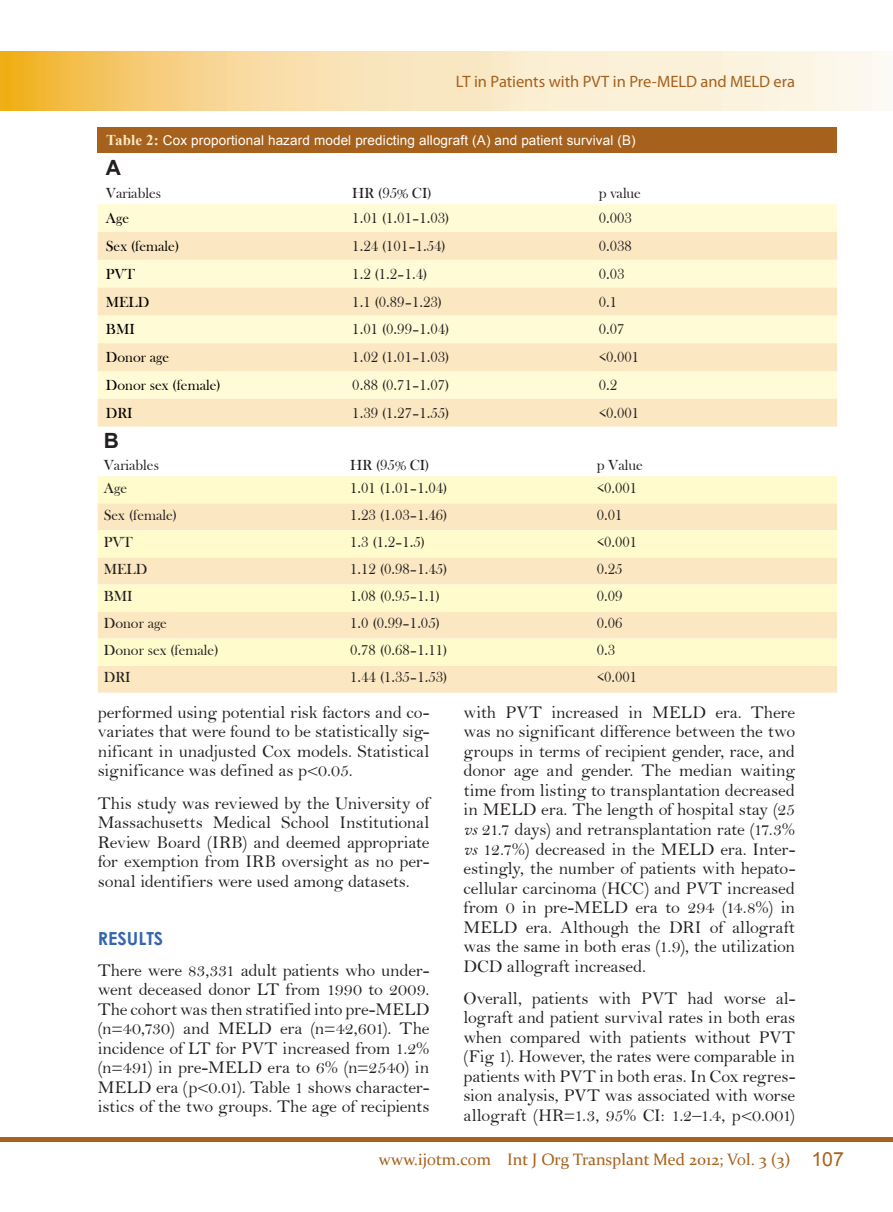
<style>
.page{position:relative;width:893px;height:1212px;background:#fff}
.page>*{position:absolute;margin:0;border:0;box-sizing:border-box;transform-origin:0 0}
.Table_Text{font:700 21px "Arial";color:#231f20}
.Body{font:18px/19.5px "Bell";letter-spacing:-.01em;color:#231f20;text-align:justify}
.Heading{font:700 18px "Century Gothic";color:#3665b0}
.Page_numbering{font:16.5px "Constantia";color:#a6611c}
.Running_Title{font:16.5px "Myriad Pro";letter-spacing:-.005em;color:#a6611c}
.Table_Text-2{font:15px "Bask Old Face";color:#231f20}
.Table_Text-3{font:15px "Bask Old Face";color:#000}
.Table{font:13.5px "Arial";letter-spacing:.01em;color:#fff}
.s1{font-family:"Times New Roman";font-weight:700;font-size:15px;color:#fbe8c2}
.s2{font-family:"Bell MT Italic"}
.s3{font-family:"Arial";font-size:19.5px}
</style>
<div class="page">
<div style="left:0;top:1137px;width:893px;height:5px;background:#a6611c"></div>
<img style="left:0;top:52px;width:886px;height:59px">
<div style="left:98px;top:128px;width:739px;height:25px;background:#a6611c"></div>
<div style="left:98px;top:204px;width:739px;height:28px;background:#fffbd6"></div>
<svg style="left:98px;top:232px;width:739px;height:461px"></svg>
<svg style="left:98px;top:476px;width:739px;height:190px;background:#fdf3c8"></svg>
<p class="Running_Title" style="left:456px;top:72px;width:341px">LT in Patients with PVT in Pre-MELD and MELD era</p>
<p class="Table" style="left:106px;top:132px;width:531px"><span class="s1">Table 2:</span> Cox proportional hazard model predicting allograft (A) and patient survival (B)</p>
<p class="Table_Text" style="left:106px;top:153px;width:17px">A</p>
<p class="Table_Text-2" style="left:106px;top:185px;width:57px">Variables</p>
<p class="Table_Text-2" style="left:352px;top:185px;width:81px">HR (95% CI)</p>
<p class="Table_Text-2" style="left:599px;top:185px;width:44px">p value</p>
<p class="Table_Text-3" style="left:106px;top:210px;width:25px">Age</p>
<p class="Table_Text-2" style="left:352px;top:210px;width:99px">1.01 (1.01–1.03)</p>
<p class="Table_Text-2" style="left:599px;top:210px;width:35px">0.003</p>
<p class="Table_Text-3" style="left:106px;top:238px;width:75px">Sex (female)</p>
<p class="Table_Text-2" style="left:352px;top:238px;width:95px">1.24 (101–1.54)</p>
<p class="Table_Text-2" style="left:599px;top:238px;width:35px">0.038</p>
<p class="Table_Text-3" style="left:106px;top:266px;width:31px">PVT</p>
<p class="Table_Text-2" style="left:352px;top:266px;width:77px">1.2 (1.2–1.4)</p>
<p class="Table_Text-2" style="left:599px;top:266px;width:27px">0.03</p>
<p class="Table_Text-3" style="left:106px;top:293px;width:45px">MELD</p>
<p class="Table_Text-2" style="left:352px;top:293px;width:91px">1.1 (0.89–1.23)</p>
<p class="Table_Text-2" style="left:599px;top:293px;width:20px">0.1</p>
<p class="Table_Text-3" style="left:106px;top:321px;width:30px">BMI</p>
<p class="Table_Text-2" style="left:352px;top:321px;width:99px">1.01 (0.99–1.04)</p>
<p class="Table_Text-2" style="left:599px;top:321px;width:27px">0.07</p>
<p class="Table_Text-3" style="left:106px;top:349px;width:65px">Donor age</p>
<p class="Table_Text-2" style="left:352px;top:349px;width:99px">1.02 (1.01–1.03)</p>
<p class="Table_Text-2" style="left:599px;top:349px;width:42px">&lt;0.001</p>
<p class="Table_Text-3" style="left:106px;top:377px;width:116px">Donor sex (female)</p>
<p class="Table_Text-2" style="left:352px;top:377px;width:99px">0.88 (0.71–1.07)</p>
<p class="Table_Text-2" style="left:599px;top:377px;width:20px">0.2</p>
<p class="Table_Text-3" style="left:106px;top:405px;width:28px">DRI</p>
<p class="Table_Text-2" style="left:352px;top:405px;width:99px">1.39 (1.27–1.55)</p>
<p class="Table_Text-2" style="left:599px;top:405px;width:42px">&lt;0.001</p>
<p class="Table_Text" style="left:104px;top:426px;width:17px">B</p>
<p class="Table_Text-2" style="left:104px;top:457px;width:57px">Variables</p>
<p class="Table_Text-2" style="left:350px;top:457px;width:81px">HR (95% CI)</p>
<p class="Table_Text-2" style="left:597px;top:457px;width:48px">p Value</p>
<p class="Table_Text-2" style="left:104px;top:479px;width:25px">Age</p>
<p class="Table_Text-2" style="left:350px;top:479px;width:99px">1.01 (1.01–1.04)</p>
<p class="Table_Text-2" style="left:597px;top:479px;width:42px">&lt;0.001</p>
<p class="Table_Text-2" style="left:104px;top:506px;width:75px">Sex (female)</p>
<p class="Table_Text-2" style="left:350px;top:506px;width:99px">1.23 (1.03–1.46)</p>
<p class="Table_Text-2" style="left:597px;top:506px;width:27px">0.01</p>
<p class="Table_Text-2" style="left:104px;top:533px;width:31px">PVT</p>
<p class="Table_Text-2" style="left:350px;top:533px;width:77px">1.3 (1.2–1.5)</p>
<p class="Table_Text-2" style="left:597px;top:533px;width:42px">&lt;0.001</p>
<p class="Table_Text-2" style="left:104px;top:560px;width:45px">MELD</p>
<p class="Table_Text-2" style="left:350px;top:560px;width:99px">1.12 (0.98–1.45)</p>
<p class="Table_Text-2" style="left:597px;top:560px;width:27px">0.25</p>
<p class="Table_Text-2" style="left:104px;top:587px;width:30px">BMI</p>
<p class="Table_Text-2" style="left:350px;top:587px;width:91px">1.08 (0.95–1.1)</p>
<p class="Table_Text-2" style="left:597px;top:587px;width:27px">0.09</p>
<p class="Table_Text-2" style="left:104px;top:615px;width:65px">Donor age</p>
<p class="Table_Text-2" style="left:350px;top:615px;width:91px">1.0 (0.99–1.05)</p>
<p class="Table_Text-2" style="left:597px;top:615px;width:27px">0.06</p>
<p class="Table_Text-2" style="left:104px;top:642px;width:116px">Donor sex (female)</p>
<p class="Table_Text-2" style="left:350px;top:642px;width:99px">0.78 (0.68–1.11)</p>
<p class="Table_Text-2" style="left:597px;top:642px;width:20px">0.3</p>
<p class="Table_Text-2" style="left:104px;top:669px;width:28px">DRI</p>
<p class="Table_Text-2" style="left:350px;top:669px;width:99px">1.44 (1.35–1.53)</p>
<p class="Table_Text-2" style="left:597px;top:669px;width:42px">&lt;0.001</p>
<p class="Body" style="left:98px;top:702px;width:333px">performed using potential risk factors and co&shy;variates that were found to be statistically sig&shy;nificant in unadjusted Cox models. Statistical significance was defined as p&lt;0.05.</p>
<p class="Body" style="left:98px;top:793px;width:333px">This study was reviewed by the University of Massachusetts Medical School Institutional Review Board (IRB) and deemed appropriate for exemption from IRB oversight as no per&shy;sonal identifiers were used among datasets.</p>
<p class="Heading" style="left:98px;top:924px;width:67px">RESULTS</p>
<p class="Body" style="left:98px;top:960px;width:333px">There were 83,331 adult patients who under&shy;went deceased donor LT from 1990 to 2009.<br>The cohort was then stratified into pre-MELD (n=40,730) and MELD era (n=42,601). The incidence of LT for PVT increased from 1.2% (n=491) in pre-MELD era to 6% (n=2540) in MELD era (p&lt;0.01). Table 1 shows character&shy;istics of the two groups. The age of recipients</p>
<p class="Body" style="left:463px;top:702px;width:333px">with PVT increased in MELD era. There was no significant difference between the two groups in terms of recipient gender, race, and donor age and gender. The median waiting time from listing to transplantation decreased in MELD era. The length of hospital stay (25 <span class="s2">vs</span> 21.7 days) and retransplantation rate (17.3% <span class="s2">vs</span> 12.7%) decreased in the MELD era. Inter&shy;estingly, the number of patients with hepato&shy;cellular carcinoma (HCC) and PVT increased from 0 in pre-MELD era to 294 (14.8%) in MELD era. Although the DRI of allograft was the same in both eras (1.9), the utilization DCD allograft increased.</p>
<p class="Body" style="left:463px;top:988px;width:333px">Overall, patients with PVT had worse al&shy;lograft and patient survival rates in both eras when compared with patients without PVT (Fig 1). However, the rates were comparable in patients with PVT in both eras. In Cox regres&shy;sion analysis, PVT was associated with worse allograft (HR=1.3, 95% CI: 1.2–1.4, p&lt;0.001)</p>
<p class="Page_numbering" style="left:379px;top:1148px;width:467px">www.ijotm.com Int J Org Transplant Med 2012; Vol. 3 (3) <span class="s3">107</span></p>
</div>
